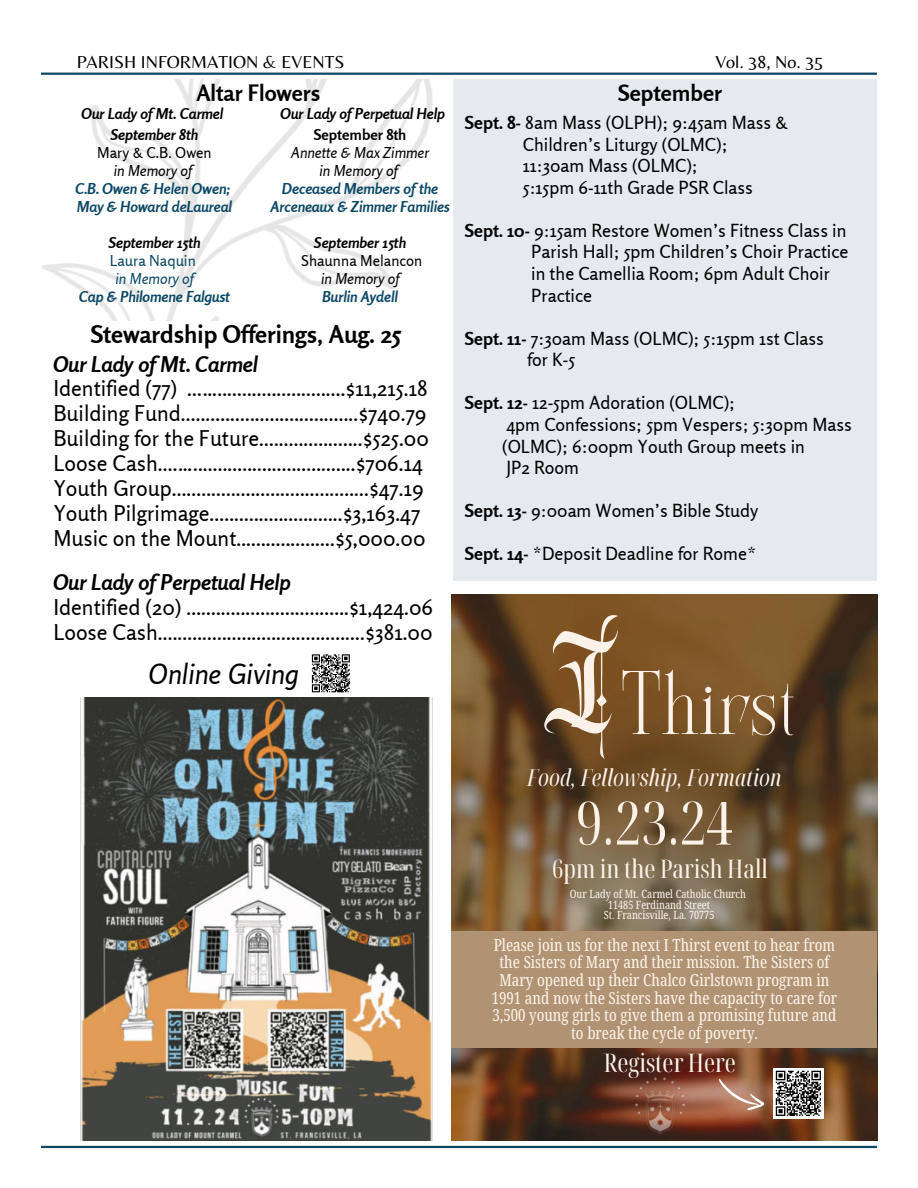
<style>
.page{position:relative;width:918px;height:1188px;background:#fff}
.page>*{position:absolute;margin:0;border:0;box-sizing:border-box;transform-origin:0 0}
.t1{font:150px "Wednesday";color:#fdf2e9}
.t2{font:63px "TAN Nightingale";color:#fdf2e9}
.t3{font:extra-condensed 59.55px "Noto Serif Display";color:#fdf2e9}
.t4{font:italic 27.9px "Rosario";color:#000}
.t5{font:extra-condensed 25.5px "Noto Serif Display";color:#fdf2e9}
.t6{font:700 24.45px "Rosario";color:#000}
.t7{font:italic extra-condensed 23.4px "Noto Serif Display";color:#fdf2e9}
.t8{font:700 22.5px "Rosario";color:#000}
.t9{font:21.6px/24.9px "Rosario";color:#000}
.t10{font:italic 700 21.6px "Rosario";color:#000}
.t11{font:18px/21.6px "Rosario";color:#000}
.t12{font:18px "Belleza";color:#000}
.t13{font:extra-condensed 16.65px/17.7px "Noto Serif Ethiopic";color:#fdf2e9;text-align:center}
.t14{font:italic 700 15px/18px "Rosario";color:#0c4865}
.t15{font:italic 700 15px "Rosario";color:#000}
.t16{font:italic 15px/18px "Rosario";color:#000;text-align:center}
.t17{font:15px "Rosario";color:#030303}
.t18{font:15px "Rosario";color:#000}
.t19{font:700 15px "Rosario";color:#000}
.t20{font:15px "Rosario";color:#0c4865}
.t21{font:italic 15px "Rosario";color:#0c4865}
.t22{font:italic 15px "Rosario";color:#030303}
.t23{font:extra-condensed 11.4px/10.6px "Noto Serif Ethiopic";color:#fdf2e9;text-align:center}
.s1{font-weight:700}
</style>
<div class="page">
<hr style="left:41px;top:1146px;width:836px;height:2px;background:#0c4865">
<svg style="left:311px;top:654px;width:39px;height:39px"></svg>
<div style="left:453px;top:79px;width:424px;height:501px;background:#e4eaee"></div>
<img style="left:42px;top:79px;width:391px;height:241px">
<hr style="left:41px;top:73px;width:836px;height:2px;background:#0c4865">
<img style="left:80px;top:698px;width:352px;height:442px">
<img style="left:451px;top:594px;width:426px;height:547px">
<img style="left:635px;top:1078px;width:50px;height:56px">
<div style="left:773px;top:1068px;width:51px;height:51px;background:#fff"></div>
<svg style="left:775px;top:1070px;width:46px;height:46px"></svg>
<svg style="left:719px;top:1075px;width:46px;height:37px;background:#b3826a"></svg>
<div style="left:451px;top:931px;width:426px;height:117px;background:#b09373"></div>
<p class="t12" style="left:77px;top:51px;width:269px">PARISH INFORMATION &amp; EVENTS</p>
<p class="t12" style="left:715px;top:51px;width:109px">Vol. 38, No. 35</p>
<p class="t8" style="left:618px;top:79px;width:105px">September</p>
<p class="t11" style="left:523px;top:111px;width:266px;text-indent:-58px"><span class="s1">Sept. 8-</span> 8am Mass (OLPH); 9:45am Mass &amp;<br>Children’s Liturgy (OLMC);<br>11:30am Mass (OLMC);<br>5:15pm 6-11th Grade PSR Class</p>
<p class="t11" style="left:531px;top:219px;width:319px;text-indent:-66px"><span class="s1">Sept. 10-</span> 9:15am Restore Women’s Fitness Class in Parish Hall; 5pm Children’s Choir Practice in the Camellia Room; 6pm Adult Choir Practice</p>
<p class="t11" style="left:527px;top:327px;width:298px;text-indent:-62px"><span class="s1">Sept. 11-</span> 7:30am Mass (OLMC); 5:15pm 1st Class for K-5</p>
<p class="t11" style="left:502px;top:392px;width:351px;text-indent:-37px"><span class="s1">Sept. 12-</span> 12-5pm Adoration (OLMC);<br>4pm Confessions; 5pm Vespers; 5:30pm Mass (OLMC); 6:00pm Youth Group meets in<br>JP2 Room</p>
<p class="t11" style="left:465px;top:500px;width:295px"><span class="s1">Sept. 13-</span> 9:00am Women’s Bible Study</p>
<p class="t11" style="left:465px;top:543px;width:293px"><span class="s1">Sept. 14-</span> *Deposit Deadline for Rome*</p>
<p class="t8" style="left:196px;top:79px;width:125px">Altar Flowers</p>
<p class="t15" style="left:82px;top:105px;width:143px">Our Lady of Mt. Carmel</p>
<p class="t15" style="left:281px;top:105px;width:166px">Our Lady of Perpetual Help</p>
<p class="t19" style="left:314px;top:126px;width:94px">September 8th</p>
<p class="t16" style="left:291px;top:144px;width:140px">Annette &amp; Max Zimmer in Memory of</p>
<p class="t14" style="left:271px;top:180px;width:180px;text-align:center">Deceased Members of the<br>Arceneaux &amp; Zimmer Families</p>
<p class="t15" style="left:314px;top:234px;width:93px">September 15th</p>
<p class="t17" style="left:301px;top:252px;width:123px">Shaunna Melancon</p>
<p class="t22" style="left:321px;top:270px;width:80px">in Memory of</p>
<p class="t14" style="left:323px;top:288px;width:77px">Burlin Aydell</p>
<p class="t15" style="left:111px;top:126px;width:89px">September 8th</p>
<p class="t18" style="left:97px;top:144px;width:116px">Mary &amp; C.B. Owen</p>
<p class="t16" style="left:114px;top:162px;width:80px">in Memory of</p>
<p class="t14" style="left:75px;top:180px;width:158px">C.B. Owen &amp; Helen Owen;<br>May &amp; Howard deLaureal</p>
<p class="t15" style="left:109px;top:234px;width:93px">September 15th</p>
<p class="t20" style="left:110px;top:252px;width:88px">Laura Naquin</p>
<p class="t21" style="left:116px;top:270px;width:80px">in Memory of</p>
<p class="t14" style="left:79px;top:288px;width:152px">Cap &amp; Philomene Falgust</p>
<p class="t6" style="left:91px;top:319px;width:312px">Stewardship Offerings, Aug. 25</p>
<p class="t10" style="left:53px;top:350px;width:206px">Our Lady of Mt. Carmel</p>
<p class="t9" style="left:53px;top:376px;width:377px">Identified (77) ...…..........................$11,215.18<br>Building Fund....................................$740.79<br>Building for the Future.....................$525.00<br>Loose Cash....….................................$706.14<br>Youth Group........................................$47.19<br>Youth Pilgrimage...........................$3,163.47<br>Music on the Mount....................$5,000.00</p>
<p class="t10" style="left:53px;top:569px;width:239px">Our Lady of Perpetual Help</p>
<p class="t9" style="left:53px;top:594px;width:381px">Identified (20) .................................$1,424.06<br>Loose Cash..........................................$381.00</p>
<h1 class="t1" style="left:544px;top:621px;width:72px">I</h1>
<p class="t4" style="left:148px;top:657px;width:152px">Online Giving</p>
<h2 class="t2" style="left:621px;top:670px;width:176px">Thirst</h2>
<p class="t7" style="left:527px;top:761px;width:256px">Food, Fellowship, Formation</p>
<h3 class="t3" style="left:576px;top:781px;width:158px">9.23.24</h3>
<p class="t5" style="left:552px;top:851px;width:217px">6pm in the Parish Hall</p>
<p class="t23" style="left:570px;top:888px;width:178px">Our Lady of Mt. Carmel Catholic Church<br>11485 Ferdinand Street<br>St. Francisville, La. 70775</p>
<p class="t13" style="left:492px;top:935px;width:347px">Please join us for the next I Thirst event to hear from the Sisters of Mary and their mission. The Sisters of Mary opened up their Chalco Girlstown program in 1991 and now the Sisters have the capacity to care for 3,500 young girls to give them a promising future and to break the cycle of poverty.</p>
<p class="t5" style="left:604px;top:1045px;width:134px">Register Here</p>
</div>
